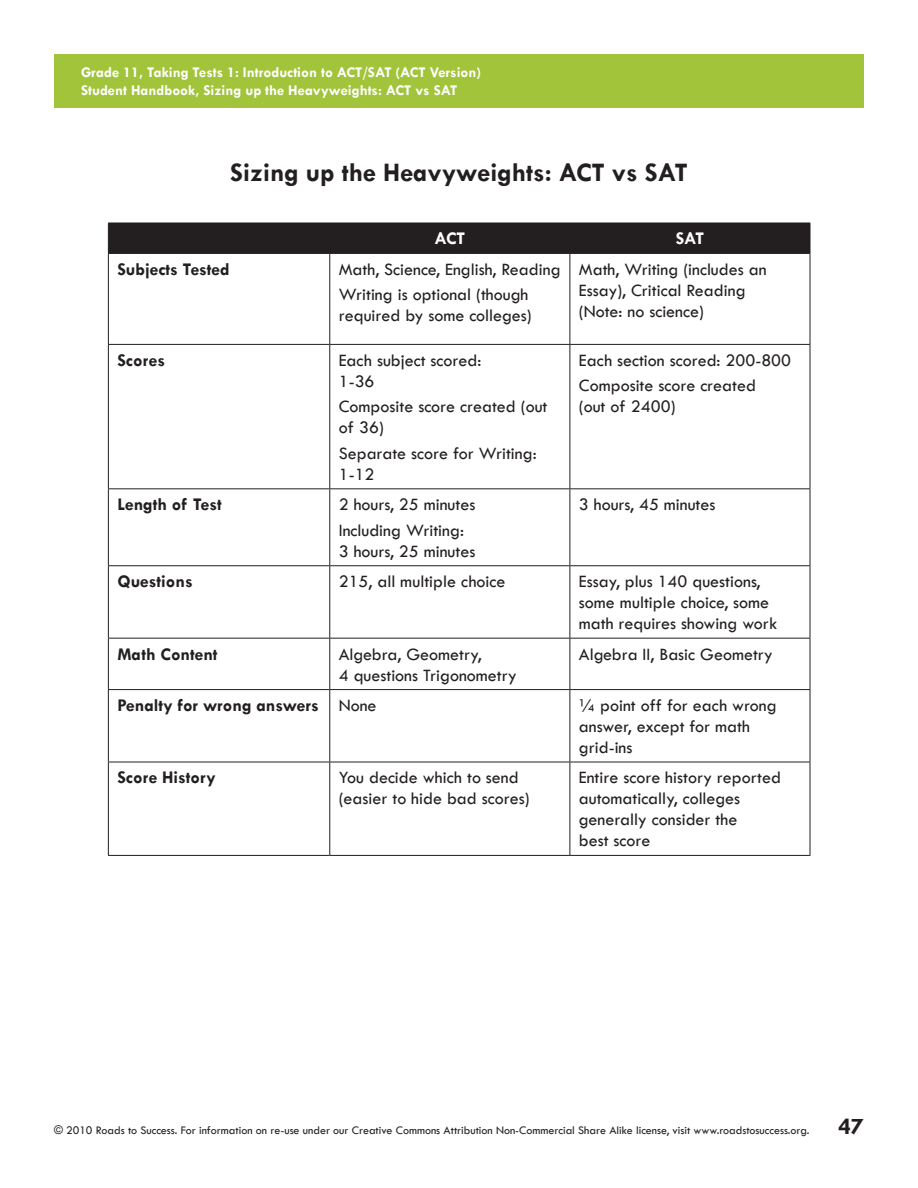
<style>
.page{position:relative;width:918px;height:1188px;background:#fff}
.page>*{position:absolute;margin:0;border:0;box-sizing:border-box;transform-origin:0 0}
.SHFR_Title{font:700 27px "Tw Cen";color:#231f20}
.Lesson_Front_Page_Te{font:700 24px "Tw Cen";color:#231f20}
.SHFR_Text{font:18px/21px "Tw Cen";color:#231f20}
.SHFR_Text-2{font:700 18px "Tw Cen";color:#231f20}
.SHFR_Text-3{font:700 18px "Tw Cen";letter-spacing:-.025em;color:#fff}
.t1{font:700 15px "Tw Cen";color:#fff}
.t2{font:12px "Tw Cen";color:#231f20}
</style>
<div class="page">
<div style="left:54px;top:54px;width:810px;height:54px;background:#a1c43a"></div>
<div style="left:109px;top:224px;width:701px;height:29px;background:#231f20"></div>
<hr style="left:108px;top:223px;width:222px;height:1px;background:#231f20">
<hr style="left:108px;top:223px;width:1px;height:30px;background:#231f20">
<hr style="left:330px;top:223px;width:240px;height:1px;background:#231f20">
<hr style="left:329px;top:223px;width:1px;height:30px;background:#231f20">
<hr style="left:570px;top:223px;width:240px;height:1px;background:#231f20">
<hr style="left:570px;top:223px;width:1px;height:30px;background:#231f20">
<hr style="left:810px;top:223px;width:1px;height:30px;background:#231f20">
<hr style="left:108px;top:253px;width:222px;height:1px;background:#231f20">
<hr style="left:108px;top:254px;width:1px;height:90px;background:#231f20">
<hr style="left:330px;top:253px;width:240px;height:1px;background:#231f20">
<hr style="left:329px;top:254px;width:1px;height:90px;background:#231f20">
<hr style="left:570px;top:253px;width:240px;height:1px;background:#231f20">
<hr style="left:570px;top:254px;width:1px;height:90px;background:#231f20">
<hr style="left:810px;top:254px;width:1px;height:90px;background:#231f20">
<hr style="left:108px;top:344px;width:222px;height:1px;background:#231f20">
<hr style="left:108px;top:345px;width:1px;height:143px;background:#231f20">
<hr style="left:330px;top:344px;width:240px;height:1px;background:#231f20">
<hr style="left:329px;top:345px;width:1px;height:143px;background:#231f20">
<hr style="left:570px;top:344px;width:240px;height:1px;background:#231f20">
<hr style="left:570px;top:345px;width:1px;height:143px;background:#231f20">
<hr style="left:810px;top:345px;width:1px;height:143px;background:#231f20">
<hr style="left:108px;top:488px;width:222px;height:1px;background:#231f20">
<hr style="left:108px;top:489px;width:1px;height:76px;background:#231f20">
<hr style="left:330px;top:488px;width:240px;height:1px;background:#231f20">
<hr style="left:329px;top:489px;width:1px;height:76px;background:#231f20">
<hr style="left:570px;top:488px;width:240px;height:1px;background:#231f20">
<hr style="left:570px;top:489px;width:1px;height:76px;background:#231f20">
<hr style="left:810px;top:489px;width:1px;height:76px;background:#231f20">
<hr style="left:108px;top:565px;width:222px;height:1px;background:#231f20">
<hr style="left:108px;top:566px;width:1px;height:72px;background:#231f20">
<hr style="left:330px;top:565px;width:240px;height:1px;background:#231f20">
<hr style="left:329px;top:566px;width:1px;height:72px;background:#231f20">
<hr style="left:570px;top:565px;width:240px;height:1px;background:#231f20">
<hr style="left:570px;top:566px;width:1px;height:72px;background:#231f20">
<hr style="left:810px;top:566px;width:1px;height:72px;background:#231f20">
<hr style="left:108px;top:638px;width:222px;height:1px;background:#231f20">
<hr style="left:108px;top:639px;width:1px;height:50px;background:#231f20">
<hr style="left:330px;top:638px;width:240px;height:1px;background:#231f20">
<hr style="left:329px;top:639px;width:1px;height:50px;background:#231f20">
<hr style="left:570px;top:638px;width:240px;height:1px;background:#231f20">
<hr style="left:570px;top:639px;width:1px;height:50px;background:#231f20">
<hr style="left:810px;top:639px;width:1px;height:50px;background:#231f20">
<hr style="left:108px;top:689px;width:222px;height:1px;background:#231f20">
<hr style="left:108px;top:690px;width:1px;height:72px;background:#231f20">
<hr style="left:330px;top:689px;width:240px;height:1px;background:#231f20">
<hr style="left:329px;top:690px;width:1px;height:72px;background:#231f20">
<hr style="left:570px;top:689px;width:240px;height:1px;background:#231f20">
<hr style="left:570px;top:690px;width:1px;height:72px;background:#231f20">
<hr style="left:810px;top:690px;width:1px;height:72px;background:#231f20">
<hr style="left:108px;top:762px;width:222px;height:1px;background:#231f20">
<hr style="left:108px;top:762px;width:1px;height:93px;background:#231f20">
<hr style="left:330px;top:762px;width:240px;height:1px;background:#231f20">
<hr style="left:329px;top:762px;width:1px;height:93px;background:#231f20">
<hr style="left:570px;top:762px;width:240px;height:1px;background:#231f20">
<hr style="left:570px;top:762px;width:1px;height:93px;background:#231f20">
<hr style="left:810px;top:762px;width:1px;height:93px;background:#231f20">
<hr style="left:108px;top:855px;width:222px;height:1px;background:#231f20">
<hr style="left:330px;top:855px;width:240px;height:1px;background:#231f20">
<hr style="left:570px;top:855px;width:240px;height:1px;background:#231f20">
<p class="t1" style="left:81px;top:63px;width:402px">Grade 11, Taking Tests 1: Introduction to ACT/SAT (ACT Version)</p>
<p class="t1" style="left:81px;top:81px;width:378px">Student Handbook, Sizing up the Heavyweights: ACT vs SAT</p>
<p class="SHFR_Title" style="left:230px;top:156px;width:459px">Sizing up the Heavyweights: ACT vs SAT</p>
<p class="SHFR_Text-3" style="left:435px;top:228px;width:32px">ACT</p>
<p class="SHFR_Text-3" style="left:676px;top:228px;width:30px">SAT</p>
<p class="SHFR_Text-2" style="left:117px;top:258px;width:114px">Subjects Tested</p>
<p class="SHFR_Text" style="left:339px;top:259px;width:223px">Math, Science, English, Reading</p>
<p class="SHFR_Text" style="left:339px;top:284px;width:194px">Writing is optional (though required by some colleges)</p>
<p class="SHFR_Text-2" style="left:117px;top:349px;width:49px">Scores</p>
<p class="SHFR_Text" style="left:339px;top:350px;width:144px">Each subject scored:<br>1-36</p>
<p class="SHFR_Text" style="left:339px;top:396px;width:210px">Composite score created (out of 36)</p>
<p class="SHFR_Text" style="left:339px;top:443px;width:199px">Separate score for Writing:<br>1-12</p>
<p class="SHFR_Text-2" style="left:117px;top:494px;width:106px">Length of Test</p>
<p class="SHFR_Text" style="left:339px;top:494px;width:138px">2 hours, 25 minutes</p>
<p class="SHFR_Text" style="left:339px;top:519px;width:138px">Including Writing:<br>3 hours, 25 minutes</p>
<p class="SHFR_Text" style="left:579px;top:259px;width:189px">Math, Writing (includes an<br>Essay), Critical Reading (Note: no science)</p>
<p class="SHFR_Text" style="left:579px;top:350px;width:214px">Each section scored: 200-800</p>
<p class="SHFR_Text" style="left:579px;top:375px;width:179px">Composite score created (out of 2400)</p>
<p class="SHFR_Text" style="left:579px;top:494px;width:138px">3 hours, 45 minutes</p>
<p class="SHFR_Text-2" style="left:117px;top:571px;width:77px">Questions</p>
<p class="SHFR_Text" style="left:339px;top:571px;width:168px">215, all multiple choice</p>
<p class="SHFR_Text" style="left:579px;top:571px;width:200px">Essay, plus 140 questions, some multiple choice, some math requires showing work</p>
<p class="SHFR_Text-2" style="left:117px;top:643px;width:102px">Math Content</p>
<p class="SHFR_Text" style="left:339px;top:643px;width:180px">Algebra, Geometry,<br>4 questions Trigonometry</p>
<p class="SHFR_Text" style="left:579px;top:643px;width:196px">Algebra II, Basic Geometry</p>
<p class="SHFR_Text-2" style="left:117px;top:694px;width:203px">Penalty for wrong answers</p>
<p class="SHFR_Text" style="left:339px;top:695px;width:39px">None</p>
<p class="SHFR_Text" style="left:579px;top:695px;width:199px">¼ point off for each wrong answer, except for math grid-ins</p>
<p class="SHFR_Text-2" style="left:117px;top:767px;width:100px">Score History</p>
<p class="SHFR_Text" style="left:339px;top:767px;width:192px">You decide which to send (easier to hide bad scores)</p>
<p class="SHFR_Text" style="left:579px;top:767px;width:204px">Entire score history reported automatically, colleges generally consider the<br>best score</p>
<p class="t2" style="left:54px;top:1123px;width:757px">© 2010 Roads to Success. For information on re-use under our Creative Commons Attribution Non-Commercial Share Alike license, visit www.roadstosuccess.org.</p>
<p class="Lesson_Front_Page_Te" style="left:839px;top:1112px;width:27px">47</p>
</div>
